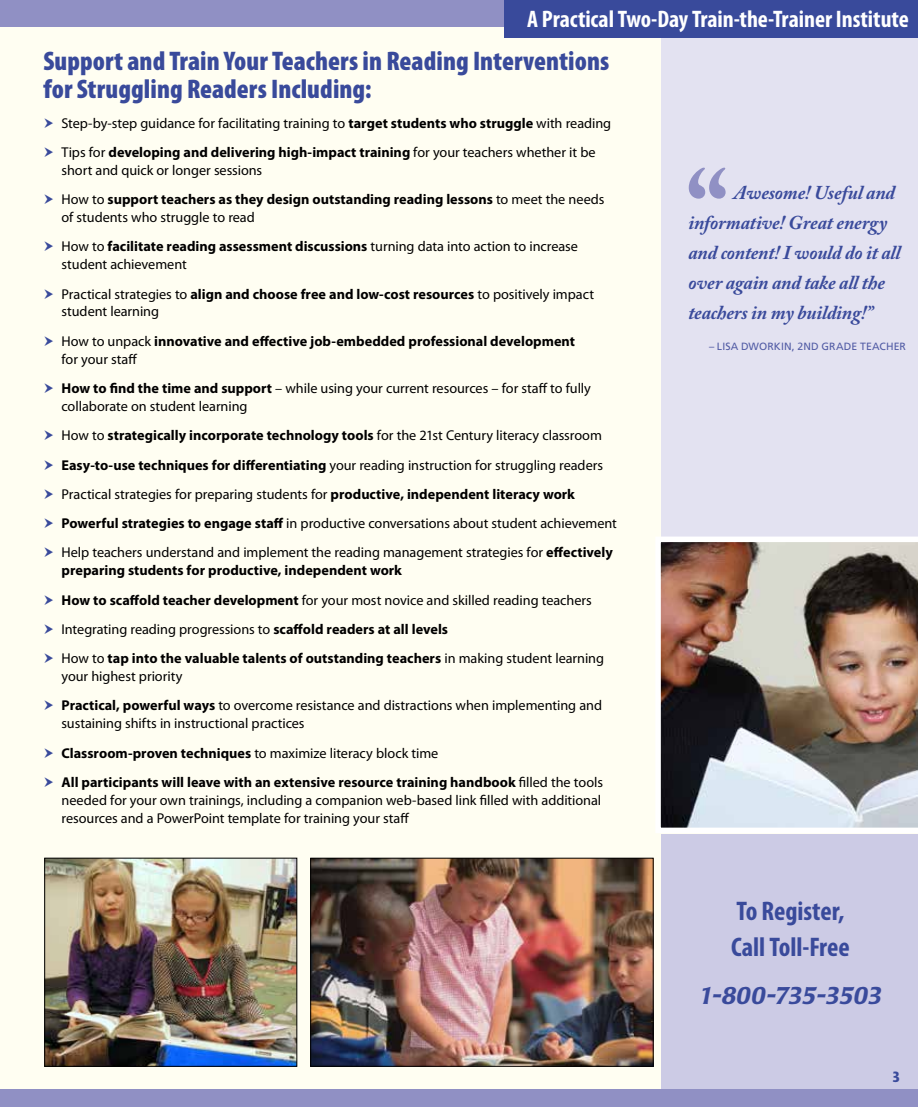
<style>
.page{position:relative;width:918px;height:1107px;background:#fff}
.page>*{position:absolute;margin:0;border:0;box-sizing:border-box;transform-origin:0 0}
.t1{font:900 condensed 27px/28.5px "Myriad Pro";color:#394a9b}
.t2{font:700 condensed 27px/36px "Myriad Pro";color:#394a9b}
.t3{font:700 condensed 24px "Myriad Pro";color:#fff}
.t4{font:italic 500 24px "Laudatio BQ";letter-spacing:-.02em;color:#394a9b}
.t5{font:italic 700 19.5px/30px "Adobe Caslon Pro";letter-spacing:-.01em;color:#394a9b}
.t6{font:700 condensed 15px "Laudatio BQ";color:#394a9b}
.t7{font:14.25px/29.2px "Myriad Pro";letter-spacing:-.005em;color:#000}
.t8{font:700 14.25px/29.2px "Myriad Pro";color:#000}
.t9{font:10.5px "Frutiger LT Std";letter-spacing:.01em;color:#525ca5}
.s1{font-weight:700}
.s2{font-weight:400}
</style>
<div class="page">
<div style="left:0;top:27px;width:918px;height:1062px;background:#fffef2"></div>
<div style="left:0;top:0;width:918px;height:27px;background:#9090c4"></div>
<div style="left:662px;top:28px;width:256px;height:756px;background:#e3e2f1"></div>
<div style="left:662px;top:834px;width:256px;height:273px;background:#cccbe5"></div>
<div style="left:0;top:1089px;width:918px;height:18px;background:#9090c4"></div>
<div style="left:504px;top:0;width:414px;height:38px;background:#394a9b"></div>
<svg style="left:689px;top:168px;width:37px;height:31px"></svg>
<img style="left:655px;top:537px;width:263px;height:296px">
<img style="left:312px;top:860px;width:339px;height:204px">
<div style="left:310px;top:858px;width:343px;height:208px;border:1px solid #000"></div>
<img style="left:47px;top:860px;width:248px;height:205px">
<div style="left:45px;top:858px;width:252px;height:209px;border:1px solid #000"></div>
<svg style="left:45px;top:118px;width:8px;height:10px"></svg>
<svg style="left:45px;top:147px;width:8px;height:10px"></svg>
<svg style="left:45px;top:194px;width:8px;height:10px"></svg>
<svg style="left:45px;top:241px;width:8px;height:10px"></svg>
<svg style="left:45px;top:289px;width:8px;height:9px"></svg>
<svg style="left:45px;top:336px;width:8px;height:10px"></svg>
<svg style="left:45px;top:383px;width:8px;height:10px"></svg>
<svg style="left:45px;top:430px;width:8px;height:10px"></svg>
<svg style="left:45px;top:460px;width:8px;height:10px"></svg>
<svg style="left:45px;top:489px;width:8px;height:10px"></svg>
<svg style="left:45px;top:518px;width:8px;height:10px"></svg>
<svg style="left:45px;top:547px;width:8px;height:10px"></svg>
<svg style="left:45px;top:595px;width:8px;height:9px"></svg>
<svg style="left:45px;top:624px;width:8px;height:10px"></svg>
<svg style="left:45px;top:653px;width:8px;height:10px"></svg>
<svg style="left:45px;top:700px;width:8px;height:10px"></svg>
<svg style="left:45px;top:748px;width:8px;height:10px"></svg>
<svg style="left:45px;top:777px;width:8px;height:10px"></svg>
<h2 class="t3" style="left:527px;top:4px;width:383px">A Practical Two‑Day Train‑the‑Trainer Institute</h2>
<h1 class="t1" style="left:44px;top:46px;width:567px">Support and Train Your Teachers in Reading Interventions for Struggling Readers Including:</h1>
<p class="t7" style="left:62px;top:108px;width:551px">Step-by-step guidance for facilitating training to <span class="s1">target students who struggle</span> with reading<br>Tips for <span class="s1">developing and delivering high-impact training</span> for your teachers whether it be</p>
<p class="t8" style="left:62px;top:155px;width:544px"><span class="s2">short and quick or longer sessions<br>How to</span> support teachers as they design outstanding reading lessons <span class="s2">to meet the needs</span></p>
<p class="t7" style="left:62px;top:202px;width:518px">of students who struggle to read<br>How to <span class="s1">facilitate reading assessment discussions</span> turning data into action to increase</p>
<p class="t7" style="left:62px;top:250px;width:534px">student achievement<br>Practical strategies to <span class="s1">align and choose free and low-cost resources</span> to positively impact</p>
<p class="t8" style="left:62px;top:297px;width:515px"><span class="s2">student learning<br>How to unpack</span> innovative and effective job-embedded professional development</p>
<p class="t7" style="left:62px;top:344px;width:531px">for your staff<br><span class="s1">How to find the time and support</span> – while using your current resources – for staff to fully</p>
<p class="t7" style="left:62px;top:391px;width:557px">collaborate on student learning<br>How to <span class="s1">strategically incorporate technology tools</span> for the 21st Century literacy classroom <span class="s1">Easy-to-use techniques for differentiating</span> your reading instruction for struggling readers Practical strategies for preparing students for <span class="s1">productive, independent literacy work Powerful strategies to engage staff</span> in productive conversations about student achievement Help teachers understand and implement the reading management strategies for <span class="s1">effectively</span></p>
<p class="t8" style="left:62px;top:555px;width:544px">preparing students for productive, independent work<br>How to scaffold teacher development <span class="s2">for your most novice and skilled reading teachers Integrating reading progressions to</span> scaffold readers at all levels<br><span class="s2">How to</span> tap into the valuable talents of outstanding teachers <span class="s2">in making student learning</span></p>
<p class="t7" style="left:62px;top:661px;width:542px">your highest priority<br><span class="s1">Practical, powerful ways</span> to overcome resistance and distractions when implementing and</p>
<p class="t8" style="left:62px;top:708px;width:543px"><span class="s2">sustaining shifts in instructional practices<br></span>Classroom-proven techniques <span class="s2">to maximize literacy block time<br></span>All participants will leave with an extensive resource training handbook <span class="s2">filled the tools</span></p>
<p class="t7" style="left:62px;top:791px;width:541px;line-height:18px">needed for your own trainings, including a companion web-based link filled with additional resources and a PowerPoint template for training your staff</p>
<h3 class="t5" style="left:688px;top:177px;width:214px;text-indent:45px">Awesome! Useful and informative! Great energy and content! I would do it all over again and take all the teachers in my building!”</h3>
<p class="t9" style="left:709px;top:340px;width:198px">– LISA DWORKIN, 2ND GRADE TEACHER</p>
<h1 class="t2" style="left:731px;top:892px;width:120px">To Register,<br>Call Toll-Free</h1>
<h2 class="t4" style="left:699px;top:982px;width:185px">1-800-735-3503</h2>
<h1 class="t2" style="left:710px;top:912px;width:110px">To Register,</h1>
<p class="t6" style="left:892px;top:1068px;width:9px">3</p>
</div>
